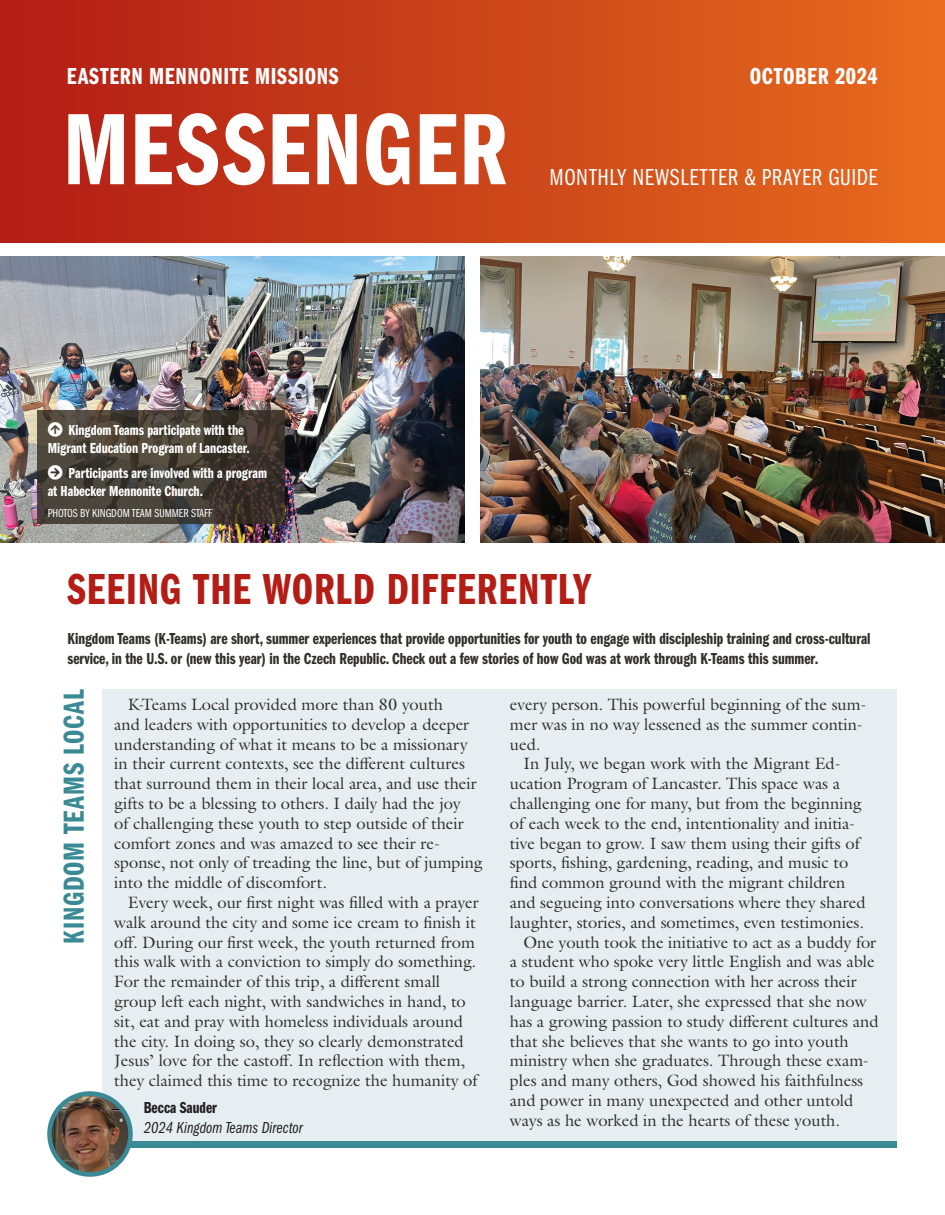
<style>
.page{position:relative;width:945px;height:1215px;background:#fff}
.page>*{position:absolute;margin:0;border:0;box-sizing:border-box;transform-origin:0 0}
.t1{font:105px "Franklin Gothic LT Pro Dm Cm";letter-spacing:.015em;color:#fff}
.t2{font:45px "Franklin Gothic LT Pro Dm Cm";letter-spacing:.02em;color:#b41d15}
.t3{font:30px "Franklin Gothic LT Pro Dm Cm";letter-spacing:.025em;color:#398a94}
.t4{font:24px "Franklin Gothic LT Pro Dm Cm";letter-spacing:.025em;color:#fff}
.t5{font:24px "Franklin Gothic LT Pro Bk Cm";letter-spacing:.03em;color:#fff}
.t6{font:16.5px/19.8px "Galliard Pro";color:#322f2a}
.t7{font:16.5px/19.8px "Franklin Gothic LT Pro Dm Cm";color:#322f2a}
.t8{font:16.5px "Franklin Gothic LT Pro Bk Cm It";color:#231f20}
.t9{font:16.5px "Franklin Gothic LT Pro Dm Cm";color:#231f20}
.t10{font:15px/18px "Franklin Gothic LT Pro Dm Cm";color:#fff}
.t11{font:12px "Franklin Gothic LT Pro Bk Cm";color:#fff}
</style>
<div class="page">
<img style="left:0;top:256px;width:465px;height:286px">
<div style="left:55px;top:1141px;width:842px;height:7px;background:#398a94"></div>
<div style="left:102px;top:690px;width:795px;height:451px;background:#e7eef1"></div>
<div style="left:0;top:0;width:945px;height:243px;background:linear-gradient(to right,#b11c16,#e76c1e)"></div>
<svg style="left:37px;top:411px;width:248px;height:113px;background:#443d34"></svg>
<img style="left:50px;top:1094px;width:80px;height:80px;border-radius:40px">
<div style="left:47px;top:1091px;width:86px;height:86px;border:4px solid #398a94;border-radius:50%"></div>
<img style="left:480px;top:256px;width:465px;height:286px">
<svg style="left:48px;top:422px;width:14px;height:15px"></svg>
<svg style="left:48px;top:465px;width:14px;height:14px"></svg>
<h3 class="t4" style="left:67px;top:63px;width:273px">EASTERN MENNONITE MISSIONS</h3>
<h3 class="t4" style="left:750px;top:63px;width:129px">OCTOBER 2024</h3>
<h1 class="t1" style="left:63px;top:92px;width:446px">MESSENGER</h1>
<h3 class="t5" style="left:550px;top:163px;width:329px">MONTHLY NEWSLETTER &amp; PRAYER GUIDE</h3>
<p class="t10" style="left:48px;top:421px;width:204px">□● Kingdom Teams participate with the<br>Migrant Education Program of Lancaster.</p>
<p class="t10" style="left:48px;top:464px;width:221px">□●▼ Participants are involved with a program at Habecker Mennonite Church.</p>
<p class="t11" style="left:48px;top:506px;width:166px">PHOTOS BY KINGDOM TEAM SUMMER STAFF</p>
<h2 class="t2" style="left:68px;top:565px;width:526px">SEEING THE WORLD DIFFERENTLY</h2>
<p class="t7" style="left:67px;top:629px;width:805px">Kingdom Teams (K-Teams) are short, summer experiences that provide opportunities for youth to engage with discipleship training and cross-cultural service, in the U.S. or (new this year) in the Czech Republic. Check out a few stories of how God was at work through K-Teams this summer.</p>
<h3 class="t3" style="left:57px;top:944px;width:256px;rotate:-90deg">KINGDOM TEAMS LOCAL</h3>
<p class="t6" style="left:114px;top:694px;width:370px;text-indent:13px">K-Teams Local provided more than 80 youth<br>and leaders with opportunities to develop a deeper understanding of what it means to be a missionary in their current contexts, see the different cultures that surround them in their local area, and use their gifts to be a blessing to others. I daily had the joy<br>of challenging these youth to step outside of their comfort zones and was amazed to see their re&shy;sponse, not only of treading the line, but of jumping into the middle of discomfort.</p>
<p class="t6" style="left:114px;top:892px;width:366px;text-indent:13px">Every week, our first night was filled with a prayer walk around the city and some ice cream to finish it off. During our first week, the youth returned from this walk with a conviction to simply do something.<br>For the remainder of this trip, a different small group left each night, with sandwiches in hand, to sit, eat and pray with homeless individuals around the city. In doing so, they so clearly demonstrated Jesus’ love for the castoff. In reflection with them, they claimed this time to recognize the humanity of</p>
<p class="t9" style="left:144px;top:1099px;width:75px">Becca Sauder</p>
<p class="t8" style="left:144px;top:1119px;width:161px">2024 Kingdom Teams Director</p>
<p class="t6" style="left:510px;top:694px;width:358px">every person. This powerful beginning of the sum-</p>
<p class="t6" style="left:510px;top:714px;width:354px">mer was in no way lessened as the summer contin-</p>
<p class="t6" style="left:510px;top:734px;width:32px">ued.</p>
<p class="t6" style="left:523px;top:754px;width:319px">In July, we began work with the Migrant Ed-</p>
<p class="t6" style="left:510px;top:773px;width:332px">ucation Program of Lancaster. This space was a</p>
<p class="t6" style="left:510px;top:793px;width:353px">challenging one for many, but from the beginning</p>
<p class="t6" style="left:510px;top:813px;width:347px">of each week to the end, intentionality and initia-</p>
<p class="t6" style="left:510px;top:833px;width:351px">tive began to grow. I saw them using their gifts of</p>
<p class="t6" style="left:510px;top:853px;width:340px">sports, fishing, gardening, reading, and music to</p>
<p class="t6" style="left:510px;top:872px;width:337px">find common ground with the migrant children</p>
<p class="t6" style="left:510px;top:892px;width:357px">and segueing into conversations where they shared</p>
<p class="t6" style="left:510px;top:912px;width:356px">laughter, stories, and sometimes, even testimonies.</p>
<p class="t6" style="left:523px;top:932px;width:354px">One youth took the initiative to act as a buddy for</p>
<p class="t6" style="left:510px;top:952px;width:366px">a student who spoke very little English and was able</p>
<p class="t6" style="left:510px;top:971px;width:348px">to build a strong connection with her across their</p>
<p class="t6" style="left:510px;top:991px;width:358px">language barrier. Later, she expressed that she now</p>
<p class="t6" style="left:510px;top:1011px;width:370px">has a growing passion to study different cultures and</p>
<p class="t6" style="left:510px;top:1031px;width:340px">that she believes that she wants to go into youth</p>
<p class="t6" style="left:510px;top:1051px;width:360px">ministry when she graduates. Through these exam-</p>
<p class="t6" style="left:510px;top:1070px;width:355px">ples and many others, God showed his faithfulness</p>
<p class="t6" style="left:510px;top:1090px;width:345px">and power in many unexpected and other untold</p>
<p class="t6" style="left:510px;top:1110px;width:332px">ways as he worked in the hearts of these youth.</p>
</div>
